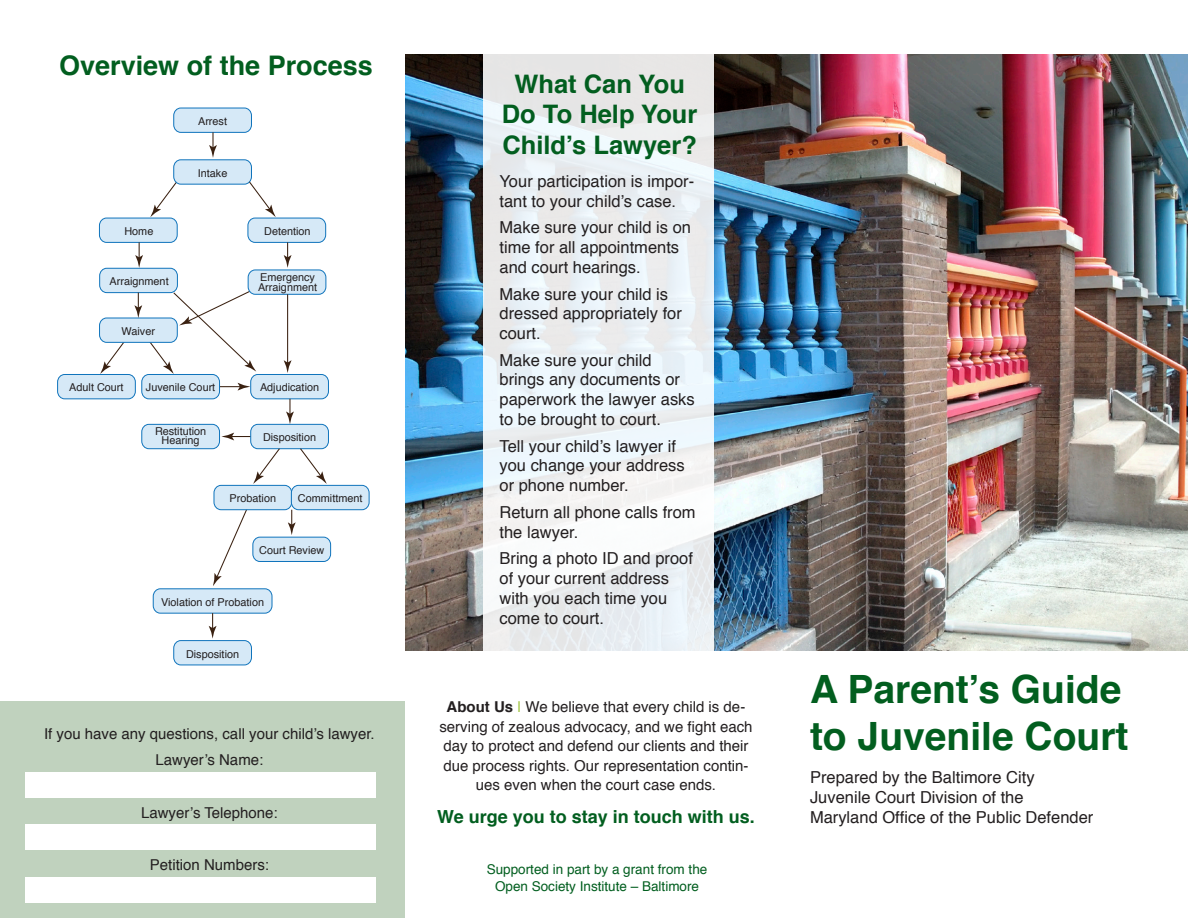
<style>
.page{position:relative;width:1188px;height:918px;background:#fff}
.page>*{position:absolute;margin:0;border:0;box-sizing:border-box;transform-origin:0 0}
.t1{font:700 39px/46.8px "Helvetica";color:#025e1f}
.t2{font:700 27px "Helvetica";color:#025e1f}
.Answer{font:700 25.5px/30.6px "Helvetica";color:#025e1f;text-align:center}
.Answer-2{font:700 18px "Helvetica";color:#025e1f}
.Answer-3{font:16.5px/19.8px "Helvetica";color:#231f20}
.Answer-4{font:15px/19.5px "Helvetica";color:#231f20;text-align:center}
.t3{font:13.5px/16.2px "Helvetica";color:#025e1f;text-align:center}
.t4{font:10.8px/9.6px "Helvetica";color:#231f20}
.s1{font-weight:700}
.s2{color:#9ec33a}
</style>
<div class="page">
<div style="left:0;top:701px;width:404px;height:217px;background:#c0d2be"></div>
<img style="left:405px;top:54px;width:783px;height:596px">
<div style="left:25px;top:772px;width:350px;height:26px;background:#fff"></div>
<div style="left:25px;top:824px;width:350px;height:26px;background:#fff"></div>
<div style="left:25px;top:877px;width:350px;height:26px;background:#fff"></div>
<svg style="left:483px;top:54px;width:231px;height:597px"></svg>
<svg style="left:100px;top:339px;width:24px;height:35px"></svg>
<div style="left:100px;top:318px;width:77px;height:24px;background:#d6e9f7;border-radius:7px"></div>
<div style="left:99px;top:318px;width:79px;height:25px;border:1px solid #1074bc;border-radius:7px"></div>
<svg style="left:213px;top:498px;width:40px;height:88px"></svg>
<svg style="left:221px;top:433px;width:30px;height:7px"></svg>
<svg style="left:220px;top:383px;width:30px;height:8px"></svg>
<svg style="left:150px;top:180px;width:28px;height:37px"></svg>
<div style="left:174px;top:160px;width:77px;height:24px;background:#d6e9f7;border-radius:7px"></div>
<div style="left:174px;top:160px;width:78px;height:24px;border:1px solid #1074bc;border-radius:7px"></div>
<div style="left:174px;top:108px;width:77px;height:24px;background:#d6e9f7;border-radius:7px"></div>
<div style="left:174px;top:108px;width:78px;height:25px;border:1px solid #1074bc;border-radius:7px"></div>
<div style="left:248px;top:218px;width:78px;height:24px;background:#d6e9f7;border-radius:7px"></div>
<div style="left:248px;top:218px;width:78px;height:25px;border:1px solid #1074bc;border-radius:7px"></div>
<div style="left:99px;top:218px;width:78px;height:24px;background:#d6e9f7;border-radius:7px"></div>
<div style="left:99px;top:218px;width:78px;height:25px;border:1px solid #1074bc;border-radius:7px"></div>
<div style="left:251px;top:374px;width:77px;height:25px;background:#d6e9f7;border-radius:7px"></div>
<div style="left:251px;top:374px;width:78px;height:25px;border:1px solid #1074bc;border-radius:7px"></div>
<div style="left:214px;top:485px;width:78px;height:25px;background:#d6e9f7;border-radius:7px"></div>
<div style="left:214px;top:485px;width:78px;height:25px;border:1px solid #1074bc;border-radius:7px"></div>
<div style="left:153px;top:589px;width:119px;height:24px;background:#d6e9f7;border-radius:7px"></div>
<div style="left:153px;top:589px;width:119px;height:24px;border:1px solid #1074bc;border-radius:7px"></div>
<div style="left:174px;top:641px;width:77px;height:24px;background:#d6e9f7;border-radius:7px"></div>
<div style="left:174px;top:640px;width:78px;height:25px;border:1px solid #1074bc;border-radius:7px"></div>
<div style="left:248px;top:270px;width:78px;height:24px;background:#d6e9f7;border-radius:7px"></div>
<div style="left:248px;top:270px;width:78px;height:25px;border:1px solid #1074bc;border-radius:7px"></div>
<div style="left:100px;top:268px;width:77px;height:25px;background:#d6e9f7;border-radius:7px"></div>
<div style="left:99px;top:268px;width:79px;height:25px;border:1px solid #1074bc;border-radius:7px"></div>
<svg style="left:209px;top:132px;width:8px;height:26px"></svg>
<svg style="left:209px;top:613px;width:7px;height:26px"></svg>
<svg style="left:288px;top:510px;width:8px;height:25px"></svg>
<svg style="left:286px;top:399px;width:8px;height:25px"></svg>
<svg style="left:135px;top:242px;width:8px;height:26px"></svg>
<svg style="left:284px;top:242px;width:7px;height:26px"></svg>
<svg style="left:248px;top:180px;width:28px;height:37px"></svg>
<div style="left:251px;top:424px;width:77px;height:25px;background:#d6e9f7;border-radius:7px"></div>
<div style="left:251px;top:424px;width:78px;height:25px;border:1px solid #1074bc;border-radius:7px"></div>
<hr style="left:287px;top:294px;width:1px;height:70px;background:#3a2111">
<svg style="left:284px;top:360px;width:7px;height:13px"></svg>
<div style="left:142px;top:374px;width:78px;height:25px;background:#d6e9f7;border-radius:7px"></div>
<div style="left:142px;top:374px;width:78px;height:25px;border:1px solid #1074bc;border-radius:7px"></div>
<div style="left:58px;top:374px;width:77px;height:25px;background:#d6e9f7;border-radius:7px"></div>
<div style="left:57px;top:374px;width:79px;height:25px;border:1px solid #1074bc;border-radius:7px"></div>
<svg style="left:134px;top:289px;width:122px;height:85px"></svg>
<div style="left:142px;top:424px;width:78px;height:25px;background:#d6e9f7;border-radius:7px"></div>
<div style="left:142px;top:424px;width:78px;height:25px;border:1px solid #1074bc;border-radius:7px"></div>
<div style="left:291px;top:485px;width:78px;height:25px;background:#d6e9f7;border-radius:7px"></div>
<div style="left:291px;top:485px;width:78px;height:25px;border:1px solid #1074bc;border-radius:7px"></div>
<svg style="left:253px;top:447px;width:28px;height:37px"></svg>
<svg style="left:299px;top:447px;width:28px;height:37px"></svg>
<div style="left:253px;top:537px;width:78px;height:24px;background:#d6e9f7;border-radius:7px"></div>
<div style="left:253px;top:537px;width:78px;height:25px;border:1px solid #1074bc;border-radius:7px"></div>
<p class="t2" style="left:59px;top:43px;width:315px">Overview of the Process</p>
<p class="t4" style="left:198px;top:117px;width:30px">Arrest</p>
<p class="t4" style="left:198px;top:168px;width:31px">Intake</p>
<p class="t4" style="left:124px;top:227px;width:30px">Home</p>
<p class="t4" style="left:264px;top:227px;width:48px">Detention</p>
<p class="t4" style="left:110px;top:277px;width:61px">Arraignment</p>
<p class="t4" style="left:122px;top:326px;width:35px">Waiver</p>
<p class="t4" style="left:258px;top:273px;width:61px">Emergency<br>Arraignment</p>
<p class="t4" style="left:69px;top:383px;width:56px">Adult Court</p>
<p class="t4" style="left:146px;top:383px;width:71px">Juvenile Court</p>
<p class="t4" style="left:155px;top:427px;width:53px;text-align:center">Restitution<br>Hearing</p>
<p class="t4" style="left:260px;top:383px;width:61px">Adjudication</p>
<p class="t4" style="left:263px;top:433px;width:55px">Disposition</p>
<p class="t4" style="left:230px;top:494px;width:48px">Probation</p>
<p class="t4" style="left:298px;top:494px;width:66px">Committment</p>
<p class="t4" style="left:259px;top:546px;width:67px">Court Review</p>
<p class="t4" style="left:161px;top:597px;width:104px">Violation of Probation</p>
<p class="t4" style="left:186px;top:649px;width:55px">Disposition</p>
<p class="Answer-4" style="left:44px;top:724px;width:332px">If you have any questions, call your child’s lawyer.</p>
<p class="Answer-4" style="left:156px;top:750px;width:109px">Lawyer’s Name:</p>
<p class="Answer-4" style="left:141px;top:803px;width:138px">Lawyer’s Telephone:</p>
<p class="Answer-4" style="left:150px;top:855px;width:121px">Petition Numbers:</p>
<p class="Answer" style="left:502px;top:69px;width:197px">What Can You<br>Do To Help Your<br>Child’s Lawyer?</p>
<p class="Answer-3" style="left:500px;top:172px;width:196px">Your participation is impor&shy;tant to your child’s case.</p>
<p class="Answer-3" style="left:500px;top:218px;width:193px">Make sure your child is on time for all appointments and court hearings.</p>
<p class="Answer-3" style="left:500px;top:284px;width:184px">Make sure your child is dressed appropriately for court.</p>
<p class="Answer-3" style="left:500px;top:350px;width:197px">Make sure your child brings any documents or paperwork the lawyer asks to be brought to court.</p>
<p class="Answer-3" style="left:500px;top:436px;width:187px">Tell your child’s lawyer if you change your address or phone number.</p>
<p class="Answer-3" style="left:500px;top:503px;width:198px">Return all phone calls from the lawyer.</p>
<p class="Answer-3" style="left:500px;top:549px;width:195px">Bring a photo ID and proof of your current address with you each time you come to court.</p>
<p class="Answer-4" style="left:439px;top:698px;width:315px"><span class="s1">About Us</span> <span class="s2">|</span> We believe that every child is de&shy;serving of zealous advocacy, and we fight each day to protect and defend our clients and their due process rights. Our representation contin&shy;ues even when the court case ends.</p>
<p class="Answer-2" style="left:437px;top:803px;width:319px">We urge you to stay in touch with us.</p>
<p class="t3" style="left:487px;top:862px;width:222px">Supported in part by a grant from the<br>Open Society Institute – Baltimore</p>
<p class="t1" style="left:810px;top:666px;width:320px">A Parent’s Guide to Juvenile Court</p>
<p class="Answer-3" style="left:810px;top:768px;width:226px">Prepared by the Baltimore City</p>
<p class="Answer-3" style="left:810px;top:788px;width:215px">Juvenile Court Division of the</p>
<p class="Answer-3" style="left:810px;top:807px;width:285px">Maryland Office of the Public Defender</p>
</div>
